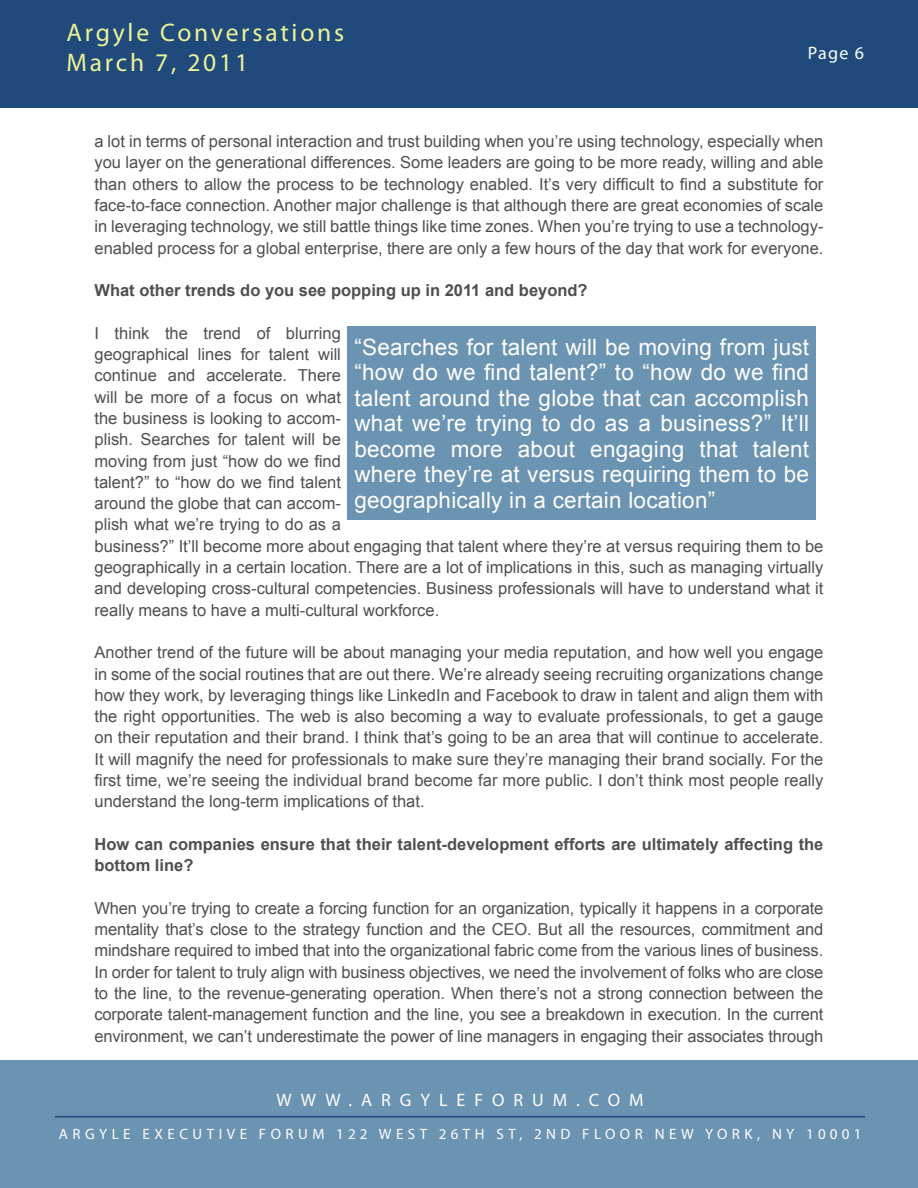
<style>
.page{position:relative;width:918px;height:1188px;background:#fff}
.page>*{position:absolute;margin:0;border:0;box-sizing:border-box;transform-origin:0 0}
.t1{font:25.5px/30.6px "Myriad Pro";letter-spacing:.11em;color:#edf296}
.t2{font:22.5px/25.5px "Arial";letter-spacing:.01em;color:#fff;text-align:justify}
.t3{font:18px "Myriad Pro";letter-spacing:.5em;color:#fff}
.t4{font:16.5px/21.3px "Arial";color:#4f4f51;text-align:justify}
.t5{font:700 16.5px/21.3px "Arial";color:#4f4f51}
.t6{font:15px "Myriad Pro";letter-spacing:.3em;color:#fff}
</style>
<div class="page">
<div style="left:0;top:0;width:918px;height:108px;background:#1f4a7b"></div>
<div style="left:0;top:1060px;width:918px;height:128px;background:#6b93b2"></div>
<hr style="left:55px;top:1116px;width:810px;height:1px;background:#1f4a7b">
<div style="left:348px;top:326px;width:468px;height:194px;background:#6b93b2"></div>
<h1 class="t1" style="left:66px;top:16px;width:279px">ARGYLE CONVERSATIONS<br>MARCH 7, 2011</h1>
<p class="t3" style="left:808px;top:42px;width:58px">PAGE 6</p>
<p class="t4" style="left:94px;top:131px;width:731px">a lot in terms of personal interaction and trust building when you’re using technology, especially when you layer on the generational differences. Some leaders are going to be more ready, willing and able than others to allow the process to be technology enabled. It’s very difficult to find a substitute for face-to-face connection. Another major challenge is that although there are great economies of scale in leveraging technology, we still battle things like time zones. When you’re trying to use a technology&shy;enabled process for a global enterprise, there are only a few hours of the day that work for everyone.</p>
<p class="t5" style="left:94px;top:280px;width:495px">What other trends do you see popping up in 2011 and beyond?</p>
<p class="t4" style="left:94px;top:322px;width:730px;text-align:left">I think the trend of blurring<br>geographical lines for talent will<br>continue and accelerate. There<br>will be more of a focus on what<br>the business is looking to accom-<br>plish. Searches for talent will be<br>moving from just “how do we find<br>talent?” to “how do we find talent<br>around the globe that can accom-<br>plish what we’re trying to do as a<br>business?” It’ll become more about engaging that talent where they’re at versus requiring them to be geographically in a certain location. There are a lot of implications in this, such as managing virtually and developing cross-cultural competencies. Business professionals will have to understand what it really means to have a multi-cultural workforce.</p>
<p class="t4" style="left:94px;top:642px;width:730px">Another trend of the future will be about managing your media reputation, and how well you engage in some of the social routines that are out there. We’re already seeing recruiting organizations change how they work, by leveraging things like LinkedIn and Facebook to draw in talent and align them with the right opportunities. The web is also becoming a way to evaluate professionals, to get a gauge on their reputation and their brand. I think that’s going to be an area that will continue to accelerate.<br>It will magnify the need for professionals to make sure they’re managing their brand socially. For the first time, we’re seeing the individual brand become far more public. I don’t think most people really understand the long-term implications of that.</p>
<p class="t5" style="left:94px;top:834px;width:730px">How can companies ensure that their talent-development efforts are ultimately affecting the bottom line?</p>
<p class="t4" style="left:94px;top:898px;width:730px">When you’re trying to create a forcing function for an organization, typically it happens in a corporate mentality that’s close to the strategy function and the CEO. But all the resources, commitment and mindshare required to imbed that into the organizational fabric come from the various lines of business.<br>In order for talent to truly align with business objectives, we need the involvement of folks who are close to the line, to the revenue-generating operation. When there’s not a strong connection between the corporate talent-management function and the line, you see a breakdown in execution. In the current environment, we can’t underestimate the power of line managers in engaging their associates through</p>
<p class="t2" style="left:355px;top:334px;width:456px">“Searches for talent will be moving from just “how do we find talent?” to “how do we find talent around the globe that can accomplish what we’re trying to do as a business?” It’ll become more about engaging that talent where they’re at versus requiring them to be geographically in a certain location”</p>
<p class="t3" style="left:276px;top:1089px;width:232px">WWW.AR GYL EFOR</p>
<p class="t3" style="left:532px;top:1089px;width:76px">UM.COM</p>
<p class="t6" style="left:59px;top:1125px;width:213px">AR GYL E E XEC UT IVE FOR</p>
<p class="t6" style="left:298px;top:1125px;width:121px">UM 122 WEST</p>
<p class="t6" style="left:439px;top:1125px;width:36px">26TH</p>
<p class="t6" style="left:497px;top:1125px;width:99px">ST, 2ND FLOOR</p>
<p class="t6" style="left:655px;top:1125px;width:63px">NEW YOR</p>
<p class="t6" style="left:744px;top:1125px;width:118px">K, NY 10001</p>
</div>
